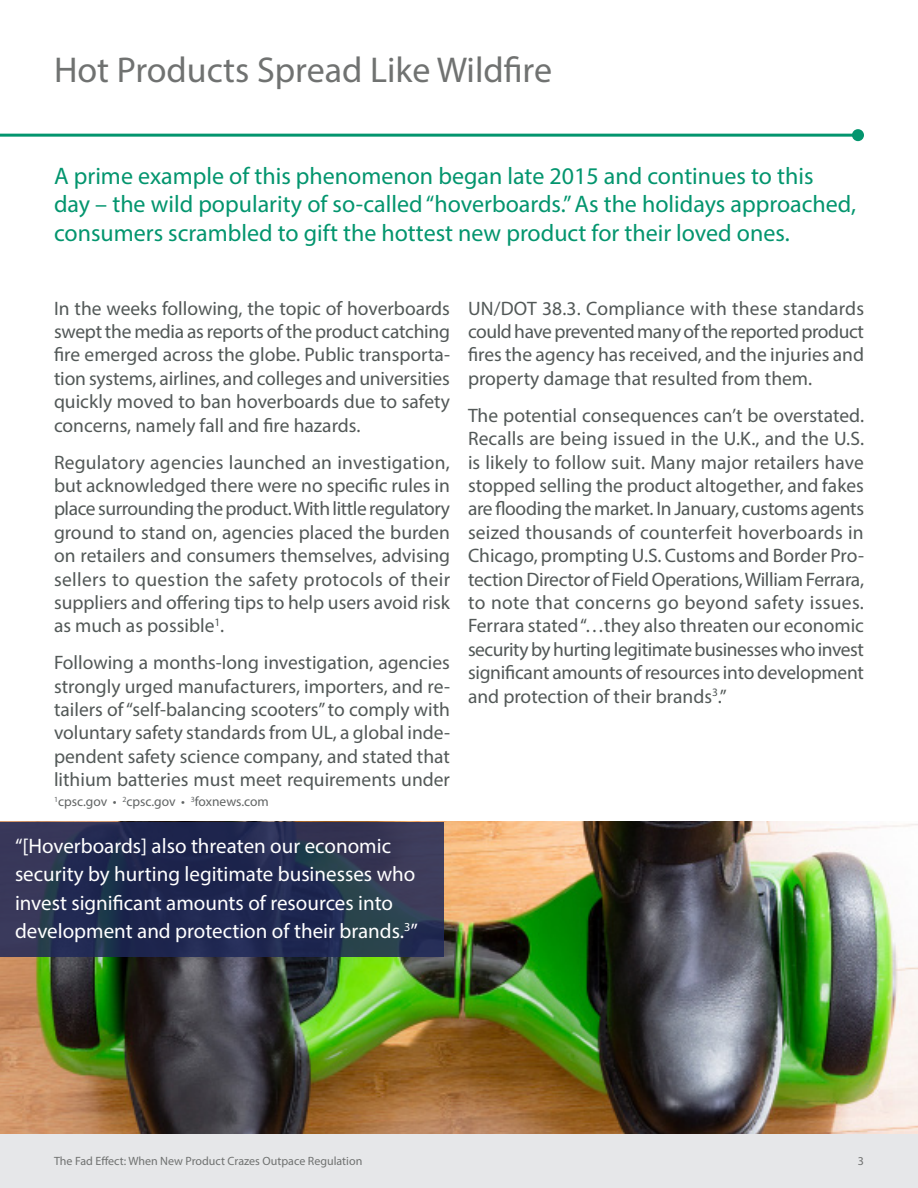
<style>
.page{position:relative;width:918px;height:1188px;background:#fff}
.page>*{position:absolute;margin:0;border:0;box-sizing:border-box;transform-origin:0 0}
.Page_Header{font:36px "Myriad Pro";color:#707271}
.Body_Lead{font:24px/28.5px "Myriad Pro";color:#03956e}
.Pull_Quote__Box{font:21px/28.5px "Myriad Pro";color:#fff}
.Body{font:19.5px/23.4px "Myriad Pro";color:#525857;text-align:justify}
.Citation{font:13.5px "Myriad Pro";color:#616464}
.t1{font:12px "Myriad Pro";color:#707271}
</style>
<div class="page">
<div style="left:0;top:1134px;width:918px;height:54px;background:#e6e7e9"></div>
<hr style="left:0;top:134px;width:858px;height:3px;background:#03956e">
<div style="left:852px;top:129px;width:12px;height:12px;background:#03956e;border-radius:50%"></div>
<img style="left:0;top:822px;width:918px;height:312px">
<svg style="left:0;top:822px;width:444px;height:134px;background:#272f51"></svg>
<p class="Page_Header" style="left:54px;top:47px;width:500px">Hot Products Spread Like Wildfire</p>
<p class="Body_Lead" style="left:54px;top:161px;width:804px">A prime example of this phenomenon began late 2015 and continues to this<br>day – the wild popularity of so-called “hoverboards.” As the holidays approached, consumers scrambled to gift the hottest new product for their loved ones.</p>
<p class="Body" style="left:54px;top:296px;width:398px">In the weeks following, the topic of hoverboards swept the media as reports of the product catching fire emerged across the globe. Public transporta&shy;tion systems, airlines, and colleges and universities quickly moved to ban hoverboards due to safety concerns, namely fall and fire hazards.</p>
<p class="Body" style="left:54px;top:450px;width:398px">Regulatory agencies launched an investigation, but acknowledged there were no specific rules in place surrounding the product. With little regulatory ground to stand on, agencies placed the burden on retailers and consumers themselves, advising sellers to question the safety protocols of their suppliers and offering tips to help users avoid risk as much as possible<sup>1</sup>.</p>
<p class="Body" style="left:54px;top:651px;width:398px">Following a months-long investigation, agencies strongly urged manufacturers, importers, and re&shy;tailers of “self-balancing scooters” to comply with voluntary safety standards from UL, a global inde&shy;pendent safety science company, and stated that lithium batteries must meet requirements under</p>
<p class="Citation" style="left:54px;top:794px;width:216px"><sup>1</sup>cpsc.gov • <sup>2</sup>cpsc.gov • <sup>3</sup>foxnews.com</p>
<p class="Pull_Quote__Box" style="left:15px;top:831px;width:404px">“[Hoverboards] also threaten our economic security by hurting legitimate businesses who invest significant amounts of resources into development and protection of their brands.<sup>3</sup>”</p>
<p class="Body" style="left:468px;top:296px;width:398px">UN/DOT 38.3. Compliance with these standards could have prevented many of the reported product fires the agency has received, and the injuries and property damage that resulted from them.</p>
<p class="Body" style="left:468px;top:403px;width:398px">The potential consequences can’t be overstated.<br>Recalls are being issued in the U.K., and the U.S. is likely to follow suit. Many major retailers have stopped selling the product altogether, and fakes are flooding the market. In January, customs agents seized thousands of counterfeit hoverboards in Chicago, prompting U.S. Customs and Border Pro&shy;tection Director of Field Operations, William Ferrara, to note that concerns go beyond safety issues.<br>Ferrara stated “…they also threaten our economic security by hurting legitimate businesses who invest significant amounts of resources into development and protection of their brands<sup>3</sup>.”</p>
<p class="t1" style="left:54px;top:1154px;width:310px">The Fad Effect: When New Product Crazes Outpace Regulation</p>
<p class="t1" style="left:858px;top:1154px;width:8px">3</p>
</div>
